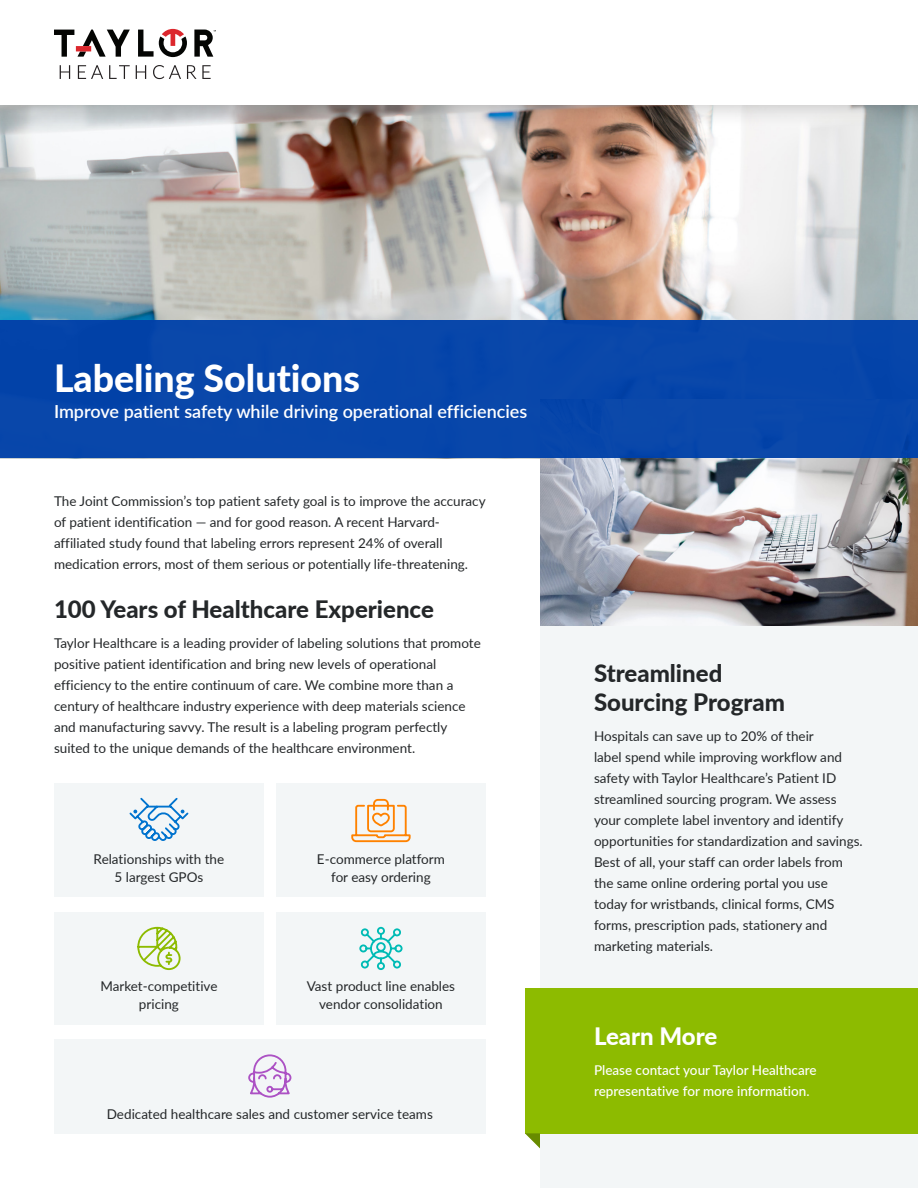
<style>
.page{position:relative;width:918px;height:1188px;background:#fff}
.page>*{position:absolute;margin:0;border:0;box-sizing:border-box;transform-origin:0 0}
.t1{font:800 37.5px "Lato";color:#fff}
.t2{font:800 24px/28.5px "Lato";color:#242729}
.H2__White{font:800 24px "Lato";color:#fff}
.H1_Subtitle{font:600 18px "Lato";color:#fff}
.Body_Copy{font:13.5px/21px "Lato";color:#242729}
.Gray_Box_Body_Copy{font:13.5px/18px "Lato";color:#242729;text-align:center}
.Colored_Box_Body_Cop{font:500 13.5px/21px "Lato";color:#fff}
</style>
<div class="page">
<img style="left:0;top:127px;width:918px;height:194px">
<div style="left:540px;top:401px;width:378px;height:787px;background:#f3f6f7"></div>
<img style="left:540px;top:458px;width:378px;height:167px">
<div style="left:0;top:321px;width:918px;height:137px;background:#0847aa"></div>
<div style="left:0;top:0;width:918px;height:127px;background:#231f20;opacity:.3"></div>
<div style="left:0;top:0;width:918px;height:105px;background:#fff"></div>
<svg style="left:194px;top:30px;width:22px;height:27px"></svg>
<svg style="left:54px;top:30px;width:76px;height:27px"></svg>
<svg style="left:138px;top:29px;width:49px;height:28px"></svg>
<svg style="left:60px;top:65px;width:10px;height:14px"></svg>
<svg style="left:78px;top:65px;width:25px;height:14px"></svg>
<svg style="left:109px;top:65px;width:21px;height:14px"></svg>
<svg style="left:136px;top:65px;width:10px;height:14px"></svg>
<svg style="left:153px;top:65px;width:28px;height:14px"></svg>
<svg style="left:187px;top:65px;width:24px;height:14px"></svg>
<div style="left:54px;top:783px;width:210px;height:114px;background:#f3f6f7"></div>
<div style="left:54px;top:912px;width:210px;height:112px;background:#f3f6f7"></div>
<div style="left:54px;top:1039px;width:432px;height:95px;background:#f3f6f7"></div>
<div style="left:276px;top:912px;width:210px;height:112px;background:#f3f6f7"></div>
<div style="left:276px;top:783px;width:210px;height:114px;background:#f3f6f7"></div>
<svg style="left:351px;top:798px;width:60px;height:45px"></svg>
<svg style="left:129px;top:797px;width:60px;height:44px"></svg>
<svg style="left:137px;top:926px;width:44px;height:45px"></svg>
<svg style="left:359px;top:926px;width:44px;height:44px"></svg>
<svg style="left:248px;top:1054px;width:44px;height:44px"></svg>
<div style="left:525px;top:988px;width:393px;height:145px;background:#8dbb00"></div>
<svg style="left:525px;top:1133px;width:15px;height:15px"></svg>
<h1 class="t1" style="left:54px;top:350px;width:308px">Labeling Solutions</h1>
<p class="H1_Subtitle" style="left:54px;top:398px;width:475px">Improve patient safety while driving operational efficiencies</p>
<p class="Body_Copy" style="left:54px;top:490px;width:433px">The Joint Commission’s top patient safety goal is to improve the accuracy of patient identification — and for good reason. A recent Harvard&shy;affiliated study found that labeling errors represent 24% of overall medication errors, most of them serious or potentially life-threatening.</p>
<h2 class="t2" style="left:54px;top:594px;width:381px">100 Years of Healthcare Experience</h2>
<p class="Body_Copy" style="left:54px;top:632px;width:428px">Taylor Healthcare is a leading provider of labeling solutions that promote positive patient identification and bring new levels of operational efficiency to the entire continuum of care. We combine more than a century of healthcare industry experience with deep materials science and manufacturing savvy. The result is a labeling program perfectly suited to the unique demands of the healthcare environment.</p>
<p class="Gray_Box_Body_Copy" style="left:94px;top:849px;width:132px">Relationships with the<br>5 largest GPOs</p>
<p class="Gray_Box_Body_Copy" style="left:100px;top:977px;width:119px">Market-competitive pricing</p>
<p class="Gray_Box_Body_Copy" style="left:317px;top:849px;width:130px">E-commerce platform for easy ordering</p>
<p class="Gray_Box_Body_Copy" style="left:307px;top:977px;width:150px">Vast product line enables vendor consolidation</p>
<p class="Gray_Box_Body_Copy" style="left:107px;top:1105px;width:328px">Dedicated healthcare sales and customer service teams</p>
<h2 class="t2" style="left:594px;top:658px;width:192px">Streamlined<br>Sourcing Program</h2>
<p class="Body_Copy" style="left:594px;top:725px;width:270px">Hospitals can save up to 20% of their<br>label spend while improving workflow and safety with Taylor Healthcare’s Patient ID streamlined sourcing program. We assess your complete label inventory and identify opportunities for standardization and savings.<br>Best of all, your staff can order labels from the same online ordering portal you use today for wristbands, clinical forms, CMS forms, prescription pads, stationery and marketing materials.</p>
<p class="H2__White" style="left:594px;top:1018px;width:125px">Learn More</p>
<p class="Colored_Box_Body_Cop" style="left:594px;top:1059px;width:224px">Please contact your Taylor Healthcare representative for more information.</p>
</div>
